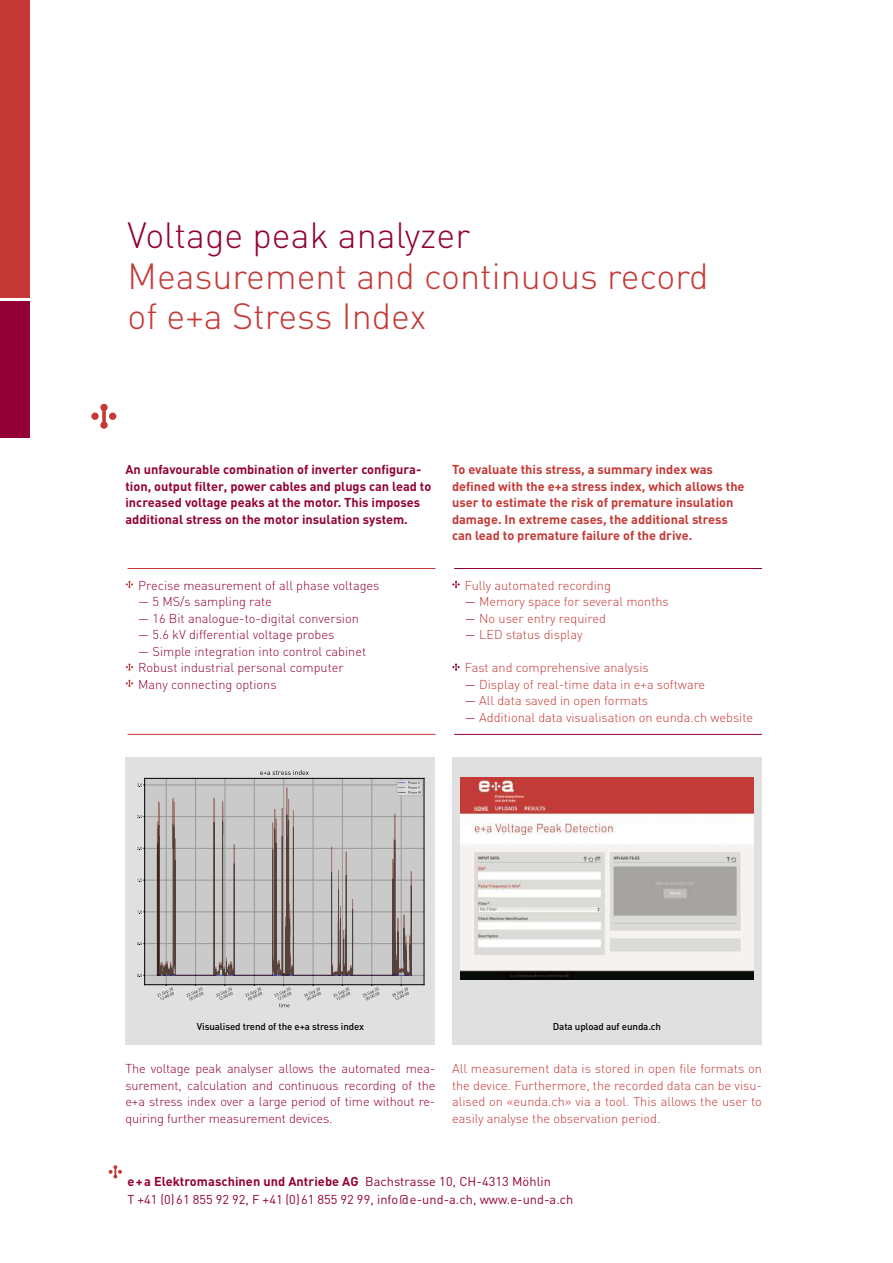
<style>
.page{position:relative;width:893px;height:1263px;background:#fff}
.page>*{position:absolute;margin:0;border:0;box-sizing:border-box;transform-origin:0 0}
.t1{font:300 36px/40.5px "DIN";color:#c43835}
.t2{font:300 36px "DIN";color:#930036}
.t3{font:300 12.75px/16.5px "DIN";color:#c43835;text-align:justify}
.t4{font:300 12.75px/16.5px "DIN";color:#930036}
.t5{font:700 12.75px/16.5px "DIN";color:#c43835}
.t6{font:700 12.75px/16.5px "DIN";color:#930036}
.t7{font:12.75px/17.7px "DIN";letter-spacing:.005em;color:#930036}
.t8{font:500 9.75px "DIN";letter-spacing:-.01em;color:#000}
.s1{color:#930036}
.s2{font-weight:700}
.s3{font-family:"DIN Pro"}
</style>
<div class="page">
<div style="left:125px;top:757px;width:310px;height:287px;background:#e0e0e0"></div>
<div style="left:452px;top:757px;width:310px;height:287px;background:#e0e0e0"></div>
<div style="left:0;top:0;width:30px;height:298px;background:#c43835"></div>
<div style="left:0;top:302px;width:30px;height:136px;background:#930036"></div>
<svg style="left:109px;top:1165px;width:13px;height:13px"></svg>
<hr style="left:128px;top:568px;width:307px;height:1px;background:#c43835">
<hr style="left:128px;top:734px;width:307px;height:1px;background:#c43835">
<svg style="left:100px;top:404px;width:8px;height:25px"></svg>
<div style="left:109px;top:413px;width:7px;height:7px;background:#c43835;border-radius:50%"></div>
<div style="left:91px;top:413px;width:8px;height:7px;background:#c43835;border-radius:50%"></div>
<svg style="left:126px;top:581px;width:7px;height:7px"></svg>
<svg style="left:126px;top:663px;width:7px;height:8px"></svg>
<svg style="left:126px;top:680px;width:7px;height:7px"></svg>
<hr style="left:454px;top:568px;width:308px;height:1px;background:#930036">
<hr style="left:454px;top:734px;width:308px;height:1px;background:#930036">
<div style="left:145px;top:778px;width:279px;height:207px;background:#cacaca"></div>
<hr style="left:166px;top:778px;width:1px;height:207px;background:#b0b0b0">
<svg style="left:157px;top:985px;width:17px;height:15px"></svg>
<hr style="left:195px;top:778px;width:1px;height:207px;background:#b0b0b0">
<svg style="left:186px;top:985px;width:17px;height:15px"></svg>
<hr style="left:225px;top:778px;width:1px;height:207px;background:#b0b0b0">
<svg style="left:216px;top:985px;width:17px;height:15px"></svg>
<hr style="left:254px;top:778px;width:1px;height:207px;background:#b0b0b0">
<svg style="left:245px;top:985px;width:17px;height:15px"></svg>
<hr style="left:283px;top:778px;width:1px;height:207px;background:#b0b0b0">
<hr style="left:313px;top:778px;width:1px;height:207px;background:#b0b0b0">
<svg style="left:304px;top:985px;width:17px;height:15px"></svg>
<hr style="left:342px;top:778px;width:1px;height:207px;background:#b0b0b0">
<svg style="left:333px;top:985px;width:17px;height:15px"></svg>
<hr style="left:372px;top:778px;width:1px;height:207px;background:#b0b0b0">
<svg style="left:362px;top:985px;width:18px;height:15px"></svg>
<hr style="left:401px;top:778px;width:1px;height:207px;background:#b0b0b0">
<svg style="left:392px;top:985px;width:17px;height:15px"></svg>
<svg style="left:274px;top:985px;width:18px;height:22px"></svg>
<hr style="left:145px;top:975px;width:279px;height:1px;background:#b0b0b0">
<svg style="left:137px;top:974px;width:7px;height:3px"></svg>
<hr style="left:145px;top:943px;width:279px;height:1px;background:#b0b0b0">
<svg style="left:137px;top:942px;width:7px;height:3px"></svg>
<hr style="left:145px;top:911px;width:279px;height:1px;background:#b0b0b0">
<svg style="left:137px;top:910px;width:7px;height:4px"></svg>
<hr style="left:145px;top:880px;width:279px;height:1px;background:#b0b0b0">
<svg style="left:137px;top:879px;width:7px;height:3px"></svg>
<hr style="left:145px;top:848px;width:279px;height:1px;background:#b0b0b0">
<svg style="left:137px;top:847px;width:7px;height:3px"></svg>
<hr style="left:145px;top:816px;width:279px;height:1px;background:#b0b0b0">
<svg style="left:137px;top:815px;width:7px;height:4px"></svg>
<hr style="left:145px;top:785px;width:279px;height:1px;background:#b0b0b0">
<svg style="left:137px;top:783px;width:7px;height:4px"></svg>
<hr style="left:144px;top:778px;width:1px;height:207px;background:#000">
<hr style="left:424px;top:778px;width:1px;height:207px;background:#000">
<hr style="left:145px;top:984px;width:279px;height:1px;background:#000">
<hr style="left:145px;top:778px;width:279px;height:1px;background:#000">
<svg style="left:260px;top:770px;width:49px;height:5px"></svg>
<div style="left:397px;top:780px;width:25px;height:16px;border:1px solid #ccc"></div>
<svg style="left:156px;top:781px;width:265px;height:195px"></svg>
<img style="left:460px;top:777px;width:294px;height:203px">
<svg style="left:452px;top:581px;width:8px;height:7px"></svg>
<svg style="left:452px;top:663px;width:8px;height:8px"></svg>
<h1 class="t2" style="left:128px;top:213px;width:344px">Voltage peak analyzer</h1>
<h1 class="t1" style="left:128px;top:255px;width:582px">Measurement and continuous record of e+a Stress Index</h1>
<p class="t6" style="left:125px;top:461px;width:307px">An unfavourable combination of inverter configura&shy;tion, output filter, power cables and plugs can lead to increased voltage peaks at the motor. This imposes additional stress on the motor insulation system.</p>
<p class="t4" style="left:138px;top:577px;width:243px">Precise measurement of all phase voltages</p>
<p class="t4" style="left:138px;top:593px;width:135px">— 5 MS/s sampling rate</p>
<p class="t4" style="left:138px;top:610px;width:222px">— 16 Bit analogue-to-digital conversion</p>
<p class="t4" style="left:138px;top:626px;width:198px">— 5.6 kV differential voltage probes</p>
<p class="t4" style="left:138px;top:643px;width:230px">— Simple integration into control cabinet<br>Robust industrial personal computer<br>Many connecting options</p>
<p class="t5" style="left:452px;top:461px;width:294px">To evaluate this stress, a summary index was defined with the e+a stress index, which allows the user to estimate the risk of premature insulation damage. In extreme cases, the additional stress can lead to premature failure of the drive.</p>
<p class="t3" style="left:465px;top:577px;width:148px">Fully automated recording</p>
<p class="t3" style="left:465px;top:593px;width:206px"><span class="s1">—</span> Memory space for several months</p>
<p class="t3" style="left:465px;top:610px;width:143px"><span class="s1">—</span> No user entry required</p>
<p class="t3" style="left:465px;top:626px;width:119px"><span class="s1">—</span> LED status display</p>
<p class="t3" style="left:465px;top:659px;width:185px">Fast and comprehensive analysis</p>
<p class="t3" style="left:465px;top:676px;width:242px"><span class="s1">—</span> Display of real-time data in e+a software</p>
<p class="t3" style="left:465px;top:692px;width:185px"><span class="s1">—</span> All data saved in open formats</p>
<p class="t3" style="left:465px;top:709px;width:290px"><span class="s1">—</span> Additional data visualisation on eunda.ch website</p>
<p class="t8" style="left:197px;top:1020px;width:169px">Visualised trend of the e+a stress index</p>
<p class="t8" style="left:553px;top:1020px;width:110px">Data upload auf eunda.ch</p>
<p class="t3" style="left:452px;top:1060px;width:311px">All measurement data is stored in open file formats on the device. Furthermore, the recorded data can be visu&shy;alised on «eunda.ch» via a tool. This allows the user to easily analyse the observation period.</p>
<p class="t4" style="left:125px;top:1060px;width:311px;text-align:justify">The voltage peak analyser allows the automated mea&shy;surement, calculation and continuous recording of the e+a stress index over a large period of time without re&shy;quiring further measurement devices.</p>
<p class="t7" style="left:128px;top:1172px;width:447px"><span class="s2">e+a Elektromaschinen und Antriebe AG</span> Bachstrasse 10, CH-4313 Möhlin<br>T +41 (0) 61 855 92 92, F +41 (0) 61 855 92 99, info <span class="s3">@</span> e-und-a.ch, www.e-und-a.ch</p>
</div>
